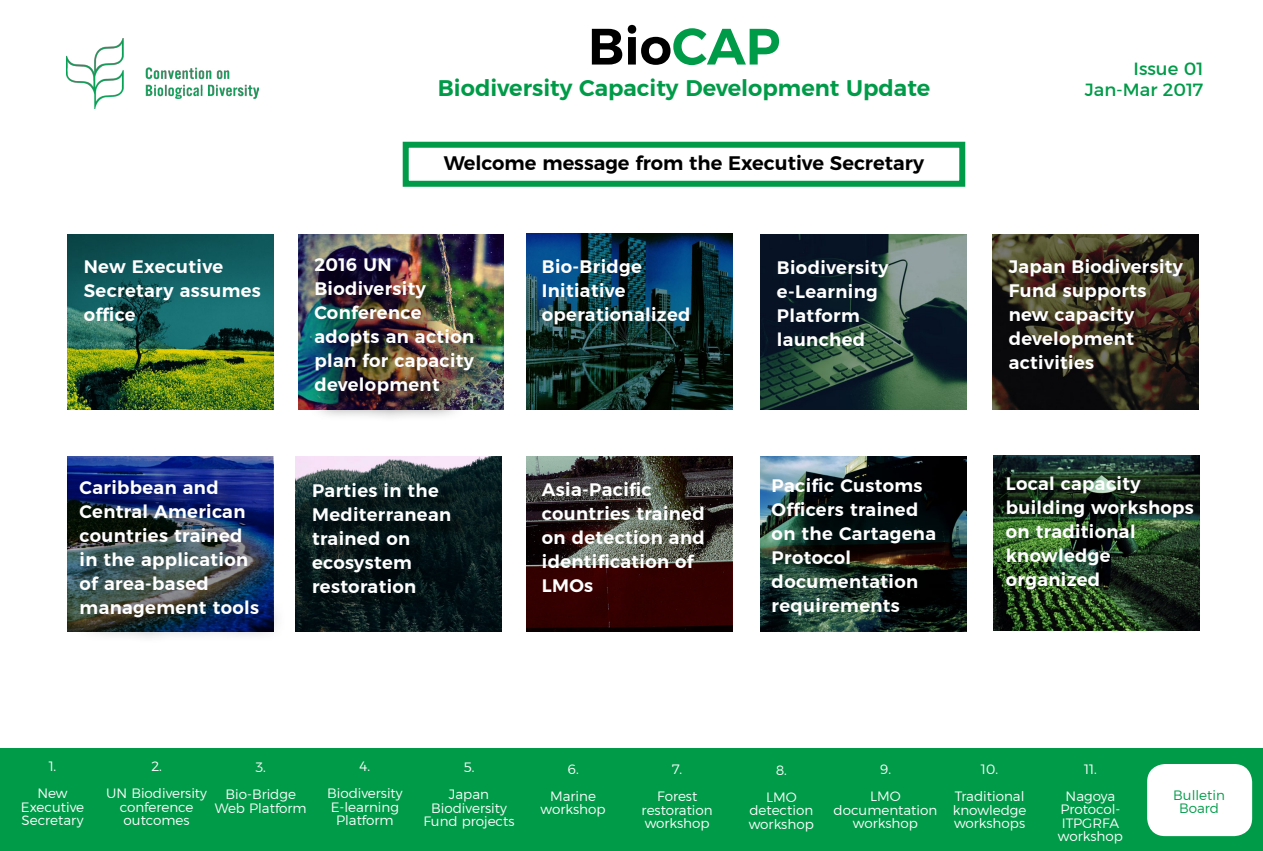
<style>
.page{position:relative;width:1263px;height:851px;background:#fff}
.page>*{position:absolute;margin:0;border:0;box-sizing:border-box;transform-origin:0 0}
.t1{font:600 51px "Montserrat";color:#000}
.t2{font:600 22.5px "Montserrat";color:#009b48}
.t3{font:600 19.5px "Montserrat";color:#000}
.t4{font:600 18px/24px "Montserrat";letter-spacing:.02em;color:#fff}
.t5{font:18px/21px "Montserrat";color:#009b48;text-align:right}
.t6{font:300 13.5px/27px "Montserrat";color:#fff;text-align:center}
.t7{font:300 13.5px/13.5px "Montserrat";color:#019c49;text-align:center}
.s1{color:#009b48}
</style>
<div class="page">
<img style="left:68px;top:234px;width:205px;height:175px">
<img style="left:298px;top:234px;width:206px;height:175px">
<div style="left:307px;top:249px;width:196px;height:174px;background:#000;opacity:.75"></div>
<img style="left:526px;top:234px;width:206px;height:175px">
<img style="left:761px;top:234px;width:205px;height:175px">
<img style="left:992px;top:234px;width:206px;height:175px">
<svg style="left:68px;top:456px;width:205px;height:175px;background:#203a85"></svg>
<div style="left:73px;top:473px;width:213px;height:172px;background:#000;opacity:.75"></div>
<img style="left:296px;top:456px;width:206px;height:175px">
<div style="left:316px;top:485px;width:152px;height:126px;background:#000;opacity:.75"></div>
<svg style="left:526px;top:456px;width:206px;height:175px;background:#3a2724"></svg>
<img style="left:760px;top:456px;width:206px;height:175px">
<img style="left:994px;top:455px;width:206px;height:175px">
<div style="left:403px;top:142px;width:562px;height:45px;border:6px solid #009b48"></div>
<div style="left:0;top:748px;width:1263px;height:102px;background:#009b48"></div>
<div style="left:1147px;top:763px;width:105px;height:73px;background:#fff;border-radius:18px"></div>
<img style="left:66px;top:38px;width:192px;height:71px">
<h1 class="t1" style="left:588px;top:6px;width:194px">Bio<span class="s1">CAP</span></h1>
<p class="t2" style="left:438px;top:70px;width:494px">Biodiversity Capacity Development Update</p>
<p class="t3" style="left:444px;top:147px;width:482px">Welcome message from the Executive Secretary</p>
<p class="t5" style="left:1085px;top:58px;width:120px">Issue 01<br>Jan-Mar 2017</p>
<p class="t4" style="left:84px;top:255px;width:179px">New Executive<br>Secretary assumes office</p>
<p class="t4" style="left:314px;top:252px;width:161px">2016 UN<br>Biodiversity<br>Conference adopts an action plan for capacity development</p>
<p class="t4" style="left:542px;top:254px;width:150px">Bio-Bridge<br>Initiative operationalized</p>
<p class="t4" style="left:777px;top:255px;width:113px">Biodiversity e-Learning<br>Platform launched</p>
<p class="t4" style="left:1009px;top:255px;width:176px">Japan Biodiversity<br>Fund supports new capacity development activities</p>
<p class="t4" style="left:80px;top:475px;width:181px">Caribbean and<br>Central American countries trained in the application of area-based management tools</p>
<p class="t4" style="left:312px;top:478px;width:141px">Parties in the<br>Mediterranean trained on ecosystem restoration</p>
<p class="t4" style="left:542px;top:477px;width:164px">Asia-Pacific countries trained on detection and identification of<br>LMOs</p>
<p class="t4" style="left:772px;top:473px;width:166px">Pacific Customs<br>Officers trained on the Cartagena<br>Protocol documentation requirements</p>
<p class="t4" style="left:1006px;top:471px;width:190px">Local capacity building workshops on traditional knowledge organized</p>
<p class="t6" style="left:37px;top:752px;width:32px">1.<br>New</p>
<p class="t6" style="left:21px;top:799px;width:65px;line-height:13.5px;text-align:left">Executive<br>Secretary</p>
<p class="t6" style="left:106px;top:752px;width:102px">2.<br>UN Biodiversity</p>
<p class="t6" style="left:120px;top:800px;width:75px;line-height:13.5px;text-align:left">conference outcomes</p>
<p class="t6" style="left:225px;top:753px;width:72px">3.<br>Bio-Bridge</p>
<p class="t6" style="left:215px;top:794px;width:93px">Web Platform</p>
<p class="t6" style="left:327px;top:752px;width:77px">4.<br>Biodiversity</p>
<p class="t6" style="left:331px;top:800px;width:70px;line-height:13.5px">E-learning<br>Platform</p>
<p class="t6" style="left:449px;top:753px;width:42px">5.<br>Japan</p>
<p class="t6" style="left:423px;top:800px;width:93px;line-height:13.5px">Biodiversity<br>Fund projects</p>
<p class="t6" style="left:550px;top:755px;width:47px">6.<br>Marine</p>
<p class="t6" style="left:541px;top:795px;width:66px">workshop</p>
<p class="t6" style="left:657px;top:755px;width:42px">7.<br>Forest</p>
<p class="t6" style="left:642px;top:803px;width:73px;line-height:13.5px;text-align:left">restoration workshop</p>
<p class="t6" style="left:766px;top:756px;width:32px">8.<br>LMO</p>
<p class="t6" style="left:749px;top:803px;width:66px;line-height:13.5px;text-align:left">detection workshop</p>
<p class="t6" style="left:870px;top:755px;width:32px">9.<br>LMO</p>
<p class="t6" style="left:833px;top:803px;width:105px;line-height:13.5px">documentation workshop</p>
<p class="t6" style="left:955px;top:755px;width:71px">10.<br>Traditional</p>
<p class="t6" style="left:953px;top:803px;width:75px;line-height:13.5px;text-align:left">knowledge workshops</p>
<p class="t6" style="left:1066px;top:755px;width:51px">11.<br>Nagoya</p>
<p class="t6" style="left:1058px;top:802px;width:66px;line-height:13.5px;text-align:left">Protocol-<br>ITPGRFA workshop</p>
<p class="t7" style="left:1173px;top:788px;width:53px">Bulletin<br>Board</p>
</div>
